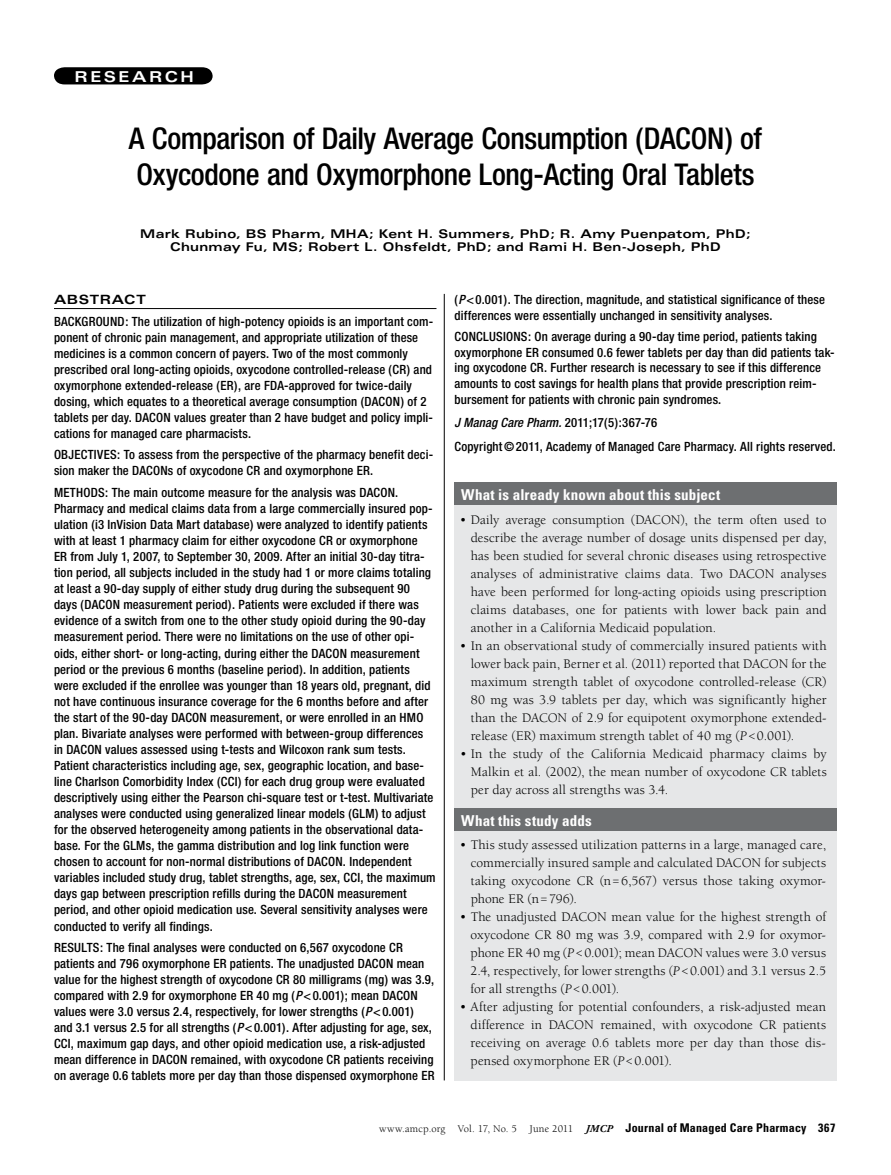
<style>
.page{position:relative;width:891px;height:1175px;background:#fff}
.page>*{position:absolute;margin:0;border:0;box-sizing:border-box;transform-origin:0 0}
.t1{font:500 condensed 30px/36px "Helvetica Neue";letter-spacing:-.015em;color:#000}
.t2{font:700 condensed 15px "Univers";letter-spacing:.01em;color:#fff}
.t3{font:700 expanded 15px "Univers";letter-spacing:.16em;color:#fff}
.t4{font:13.5px/18px "Berkeley Pro";letter-spacing:.005em;color:#000;text-align:justify}
.t5{font:500 condensed 12.75px/16px "Helvetica Neue";letter-spacing:.01em;color:#000}
.t6{font:700 expanded 12.75px "Univers";letter-spacing:.045em;color:#000}
.t7{font:700 expanded 12px/13.5px "Univers";letter-spacing:.02em;color:#000;text-align:center}
.t8{font:10.5px "Berkeley Pro";letter-spacing:.005em;color:#000}
.s1{font-style:italic}
.s2{font-family:"Adobe Garamond Pro";font-weight:700;font-style:italic}
.s3{font-family:"Univers";font-weight:700;font-stretch:condensed;font-size:12px}
</style>
<div class="page">
<div style="left:455px;top:500px;width:382px;height:327px;background:#e6e7e8"></div>
<div style="left:455px;top:482px;width:382px;height:23px;background:#6d6f71"></div>
<hr style="left:54px;top:308px;width:382px;height:1px;background:#000">
<hr style="left:444px;top:294px;width:1px;height:786px;background:#000">
<svg style="left:54px;top:67px;width:159px;height:17px;background:#0a0a0a"></svg>
<div style="left:455px;top:810px;width:382px;height:270px;background:#e6e7e8"></div>
<div style="left:455px;top:808px;width:382px;height:22px;background:#6d6f71"></div>
<p class="t3" style="left:75px;top:68px;width:121px">RESEARCH</p>
<h1 class="t1" style="left:129px;top:120px;width:634px">A Comparison of Daily Average Consumption (DACON) of<br>Oxycodone and Oxymorphone Long-Acting Oral Tablets</h1>
<p class="t7" style="left:140px;top:226px;width:612px">Mark Rubino, BS Pharm, MHA; Kent H. Summers, PhD; R. Amy Puenpatom, PhD;<br>Chunmay Fu, MS; Robert L. Ohsfeldt, PhD; and Rami H. Ben-Joseph, PhD</p>
<p class="t6" style="left:54px;top:292px;width:93px">ABSTRACT</p>
<p class="t5" style="left:54px;top:313px;width:381px">BACKGROUND: The utilization of high-potency opioids is an important com&shy;ponent of chronic pain management, and appropriate utilization of these medicines is a common concern of payers. Two of the most commonly prescribed oral long-acting opioids, oxycodone controlled-release (CR) and oxymorphone extended-release (ER), are FDA-approved for twice-daily dosing, which equates to a theoretical average consumption (DACON) of 2 tablets per day. DACON values greater than 2 have budget and policy impli&shy;cations for managed care pharmacists.</p>
<p class="t5" style="left:54px;top:447px;width:381px">OBJECTIVES: To assess from the perspective of the pharmacy benefit deci&shy;sion maker the DACONs of oxycodone CR and oxymorphone ER.</p>
<p class="t5" style="left:54px;top:484px;width:383px">METHODS: The main outcome measure for the analysis was DACON.<br>Pharmacy and medical claims data from a large commercially insured pop&shy;ulation (i3 InVision Data Mart database) were analyzed to identify patients with at least 1 pharmacy claim for either oxycodone CR or oxymorphone<br>ER from July 1, 2007, to September 30, 2009. After an initial 30-day titra&shy;tion period, all subjects included in the study had 1 or more claims totaling at least a 90-day supply of either study drug during the subsequent 90 days (DACON measurement period). Patients were excluded if there was evidence of a switch from one to the other study opioid during the 90-day measurement period. There were no limitations on the use of other opi&shy;oids, either short- or long-acting, during either the DACON measurement period or the previous 6 months (baseline period). In addition, patients were excluded if the enrollee was younger than 18 years old, pregnant, did not have continuous insurance coverage for the 6 months before and after the start of the 90-day DACON measurement, or were enrolled in an HMO plan. Bivariate analyses were performed with between-group differences<br>in DACON values assessed using t-tests and Wilcoxon rank sum tests.<br>Patient characteristics including age, sex, geographic location, and base&shy;line Charlson Comorbidity Index (CCI) for each drug group were evaluated descriptively using either the Pearson chi-square test or t-test. Multivariate analyses were conducted using generalized linear models (GLM) to adjust for the observed heterogeneity among patients in the observational data&shy;base. For the GLMs, the gamma distribution and log link function were chosen to account for non-normal distributions of DACON. Independent variables included study drug, tablet strengths, age, sex, CCI, the maximum days gap between prescription refills during the DACON measurement period, and other opioid medication use. Several sensitivity analyses were conducted to verify all findings.</p>
<p class="t5" style="left:54px;top:939px;width:382px">RESULTS: The final analyses were conducted on 6,567 oxycodone CR patients and 796 oxymorphone ER patients. The unadjusted DACON mean value for the highest strength of oxycodone CR 80 milligrams (mg) was 3.9, compared with 2.9 for oxymorphone ER 40 mg (<span class="s1">P</span>&lt;0.001); mean DACON values were 3.0 versus 2.4, respectively, for lower strengths (<span class="s1">P</span>&lt;0.001) and 3.1 versus 2.5 for all strengths (<span class="s1">P</span>&lt;0.001). After adjusting for age, sex, CCI, maximum gap days, and other opioid medication use, a risk-adjusted mean difference in DACON remained, with oxycodone CR patients receiving on average 0.6 tablets more per day than those dispensed oxymorphone ER</p>
<p class="t5" style="left:455px;top:291px;width:372px">(<span class="s1">P</span>&lt;0.001). The direction, magnitude, and statistical significance of these differences were essentially unchanged in sensitivity analyses.</p>
<p class="t5" style="left:455px;top:328px;width:382px">CONCLUSIONS: On average during a 90-day time period, patients taking oxymorphone ER consumed 0.6 fewer tablets per day than did patients tak&shy;ing oxycodone CR. Further research is necessary to see if this difference amounts to cost savings for health plans that provide prescription reim&shy;bursement for patients with chronic pain syndromes.</p>
<p class="t5" style="left:455px;top:411px;width:383px;line-height:23.4px"><span class="s1">J Manag Care Pharm.</span> 2011;17(5):367-76<br>Copyright©2011, Academy of Managed Care Pharmacy. All rights reserved.</p>
<p class="t2" style="left:461px;top:485px;width:261px">What is already known about this subject</p>
<p class="t4" style="left:471px;top:511px;width:358px;text-indent:-11px">• Daily average consumption (DACON), the term often used to describe the average number of dosage units dispensed per day, has been studied for several chronic diseases using retrospective analyses of administrative claims data. Two DACON analyses have been performed for long-acting opioids using prescription claims databases, one for patients with lower back pain and another in a California Medicaid population.</p>
<p class="t4" style="left:471px;top:637px;width:357px;text-indent:-11px">• In an observational study of commercially insured patients with lower back pain, Berner et al. (2011) reported that DACON for the maximum strength tablet of oxycodone controlled-release (CR)<br>80 mg was 3.9 tablets per day, which was significantly higher than the DACON of 2.9 for equipotent oxymorphone extended&shy;release (ER) maximum strength tablet of 40 mg (<span class="s1">P</span>&lt;0.001).</p>
<p class="t4" style="left:471px;top:745px;width:357px;text-indent:-11px">• In the study of the California Medicaid pharmacy claims by Malkin et al. (2002), the mean number of oxycodone CR tablets per day across all strengths was 3.4.</p>
<p class="t2" style="left:461px;top:811px;width:132px">What this study adds</p>
<p class="t4" style="left:471px;top:835px;width:357px;text-indent:-11px">• This study assessed utilization patterns in a large, managed care, commercially insured sample and calculated DACON for subjects taking oxycodone CR (n=6,567) versus those taking oxymor&shy;phone ER (n=796).</p>
<p class="t4" style="left:471px;top:907px;width:357px;text-indent:-11px">• The unadjusted DACON mean value for the highest strength of oxycodone CR 80 mg was 3.9, compared with 2.9 for oxymor&shy;phone ER 40 mg (<span class="s1">P</span>&lt;0.001); mean DACON values were 3.0 versus 2.4, respectively, for lower strengths (<span class="s1">P</span>&lt;0.001) and 3.1 versus 2.5 for all strengths (<span class="s1">P</span>&lt;0.001).</p>
<p class="t4" style="left:471px;top:997px;width:357px;text-indent:-11px">• After adjusting for potential confounders, a risk-adjusted mean difference in DACON remained, with oxycodone CR patients receiving on average 0.6 tablets more per day than those dis&shy;pensed oxymorphone ER (<span class="s1">P</span>&lt;0.001).</p>
<p class="t8" style="left:379px;top:1122px;width:458px">www.amcp.org Vol. 17, No. 5 June 2011 <span class="s2">JMCP</span> <span class="s3">Journal of Managed Care Pharmacy 367</span></p>
</div>
